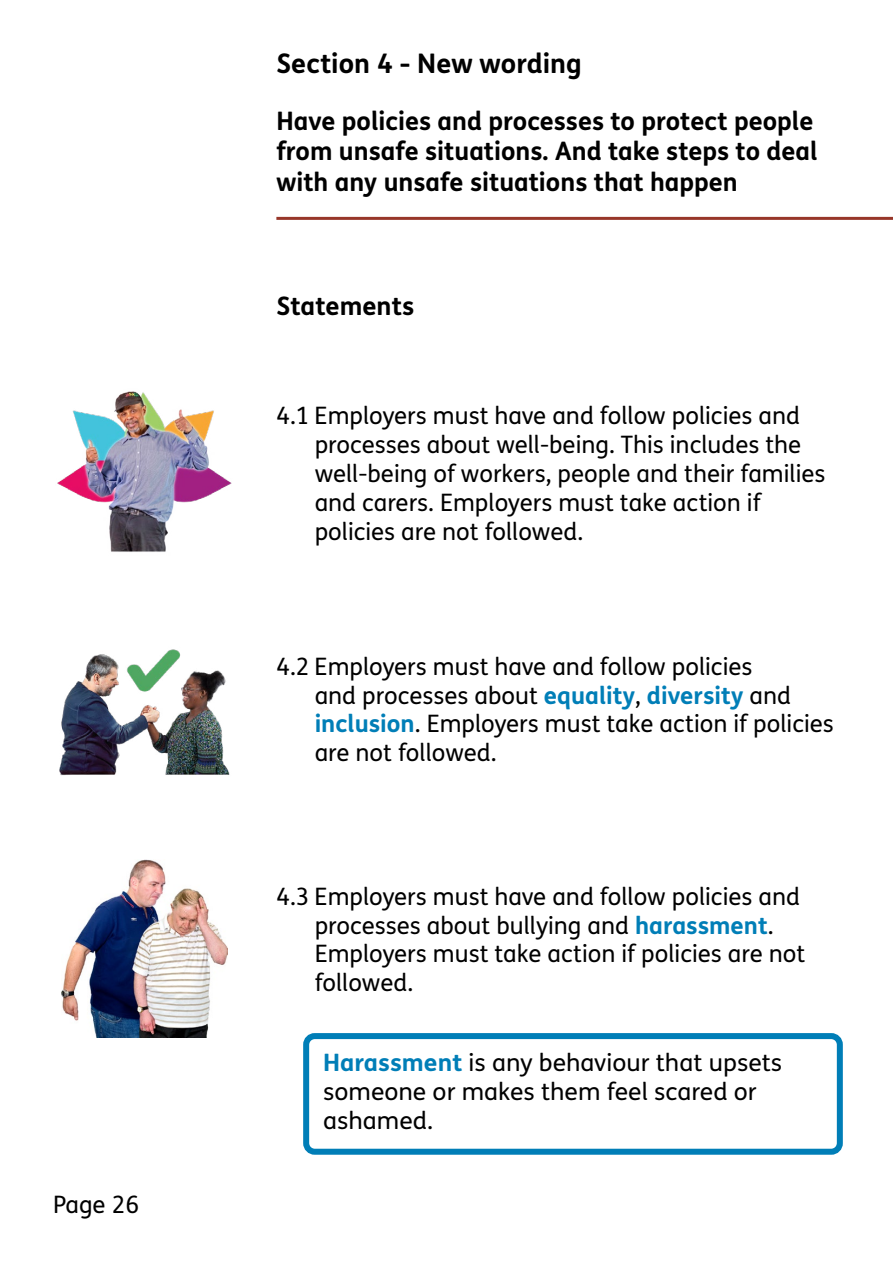
<style>
.page{position:relative;width:893px;height:1263px;background:#fff}
.page>*{position:absolute;margin:0;border:0;box-sizing:border-box;transform-origin:0 0}
.Bodytext_-_P{font:700 27px "FS Me Pro";color:#000}
.Bodytext_-_P-2{font:700 25.5px/30.6px "FS Me Pro";color:#000}
.Bodytext_-_P-3{font:24px/28.8px "FS Me Pro";color:#000}
.Box_text_for_bullet{font:24px/28.8px "FS Me Pro";color:#000}
.s1{font-weight:700;color:#007eb7}
</style>
<div class="page">
<div style="left:303px;top:1033px;width:540px;height:122px;border:6px solid #007eb7;border-radius:9px"></div>
<img style="left:57px;top:391px;width:175px;height:161px">
<hr style="left:276px;top:217px;width:617px;height:3px;background:#973629">
<img style="left:62px;top:859px;width:166px;height:178px">
<img style="left:59px;top:649px;width:171px;height:127px">
<p class="Bodytext_-_P-3" style="left:53px;top:1190px;width:87px">Page 26</p>
<p class="Bodytext_-_P" style="left:276px;top:43px;width:307px">Section 4 - New wording</p>
<p class="Bodytext_-_P-2" style="left:276px;top:104px;width:543px">Have policies and processes to protect people from unsafe situations. And take steps to deal with any unsafe situations that happen</p>
<p class="Bodytext_-_P-2" style="left:276px;top:289px;width:139px">Statements</p>
<p class="Bodytext_-_P-3" style="left:315px;top:401px;width:512px;text-indent:-38px">4.1 Employers must have and follow policies and processes about well-being. This includes the well-being of workers, people and their families and carers. Employers must take action if policies are not followed.</p>
<p class="Bodytext_-_P-3" style="left:315px;top:651px;width:521px;text-indent:-38px">4.2 Employers must have and follow policies<br>and processes about <span class="s1">equality</span>, <span class="s1">diversity</span> and <span class="s1">inclusion</span>. Employers must take action if policies are not followed.</p>
<p class="Bodytext_-_P-3" style="left:315px;top:881px;width:492px;text-indent:-38px">4.3 Employers must have and follow policies and processes about bullying and <span class="s1">harassment</span>.<br>Employers must take action if policies are not followed.</p>
<p class="Box_text_for_bullet" style="left:323px;top:1048px;width:461px"><span class="s1">Harassment</span> is any behaviour that upsets someone or makes them feel scared or ashamed.</p>
</div>
